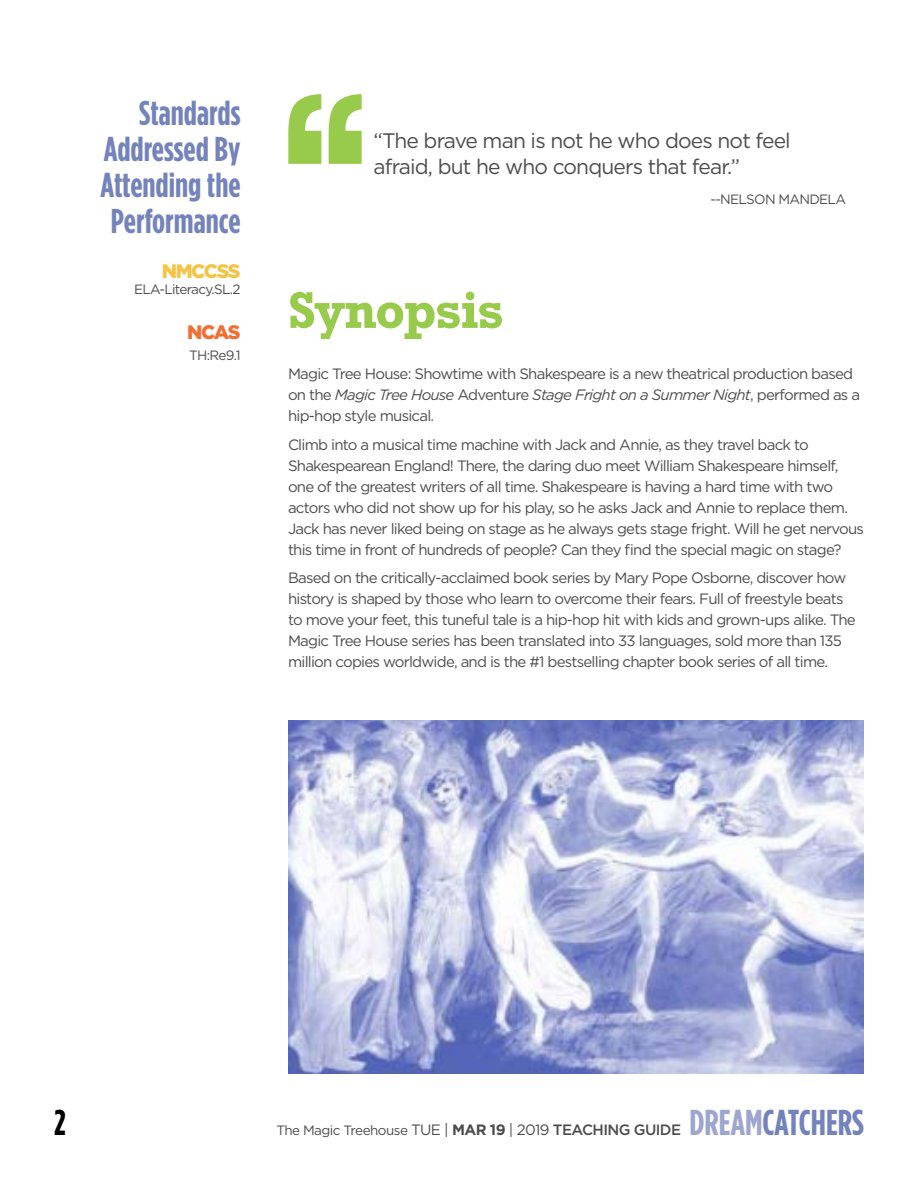
<style>
.page{position:relative;width:918px;height:1188px;background:#fff}
.page>*{position:absolute;margin:0;border:0;box-sizing:border-box;transform-origin:0 0}
.t1{font:700 202.5px "Rockwell";color:#98ca4b}
.t2{font:700 52.5px "Rockwell";letter-spacing:-.03em;color:#98ca4b}
.t3{font:700 36px "Gotham Condensed";color:#7483bc}
.t4{font:700 36px "Gotham Condensed";color:#000}
.t5{font:700 34.5px/36px "Gotham Condensed";color:#7483bc;text-align:justify}
.t6{font:21px/25.5px "Gotham";letter-spacing:-.04em;color:#4d4d4f}
.t7{font:900 19.5px "Gotham";letter-spacing:-.07em;color:#f3c446}
.t8{font:900 19.5px "Gotham";color:#f36e32}
.t9{font:15px/21px "Gotham";letter-spacing:-.05em;color:#4d4d4f}
.t10{font:13.5px "Gotham";letter-spacing:-.05em;color:#4d4d4f}
.s1{font-style:italic}
.s2{font-size:15px}
.s3{font-weight:700;font-size:15px}
.s4{font-weight:500;font-size:15px}
.s5{color:#9ea6d0}
</style>
<div class="page">
<img style="left:288px;top:721px;width:576px;height:352px">
<h3 class="t5" style="left:101px;top:95px;width:141px;text-indent:38px">Standards Addressed By Attending the Performance</h3>
<h3 class="t7" style="left:162px;top:257px;width:80px">NMCCSS</h3>
<p class="t10" style="left:134px;top:281px;width:108px">ELA-Literacy.SL.2</p>
<h3 class="t8" style="left:187px;top:318px;width:55px">NCAS</h3>
<p class="t10" style="left:189px;top:348px;width:53px">TH:Re9.1</p>
<h1 class="t1" style="left:269px;top:41px;width:113px">‘‘</h1>
<h3 class="t6" style="left:374px;top:128px;width:419px">“The brave man is not he who does not feel afraid, but he who conquers that fear.”</h3>
<p class="t10" style="left:711px;top:191px;width:137px">--NELSON MANDELA</p>
<h2 class="t2" style="left:288px;top:278px;width:217px">Synopsis</h2>
<p class="t9" style="left:288px;top:363px;width:574px">Magic Tree House: Showtime with Shakespeare is a new theatrical production based on the <span class="s1">Magic Tree House</span> Adventure <span class="s1">Stage Fright on a Summer Night</span>, performed as a hip-hop style musical.</p>
<p class="t9" style="left:288px;top:434px;width:578px">Climb into a musical time machine with Jack and Annie, as they travel back to Shakespearean England! There, the daring duo meet William Shakespeare himself, one of the greatest writers of all time. Shakespeare is having a hard time with two actors who did not show up for his play, so he asks Jack and Annie to replace them.<br>Jack has never liked being on stage as he always gets stage fright. Will he get nervous this time in front of hundreds of people? Can they find the special magic on stage?</p>
<p class="t9" style="left:288px;top:567px;width:569px">Based on the critically-acclaimed book series by Mary Pope Osborne, discover how history is shaped by those who learn to overcome their fears. Full of freestyle beats to move your feet, this tuneful tale is a hip-hop hit with kids and grown-ups alike. The Magic Tree House series has been translated into 33 languages, sold more than 135 million copies worldwide, and is the #1 bestselling chapter book series of all time.</p>
<h3 class="t4" style="left:54px;top:1101px;width:13px">2</h3>
<p class="t10" style="left:276px;top:1122px;width:406px">The Magic Treehouse <span class="s2">TUE |</span> <span class="s3">MAR 19</span> <span class="s2">| 2019</span> <span class="s4">TEACHING GUIDE</span></p>
<h3 class="t3" style="left:689px;top:1101px;width:176px"><span class="s5">DREAM</span>CATCHERS</h3>
</div>
